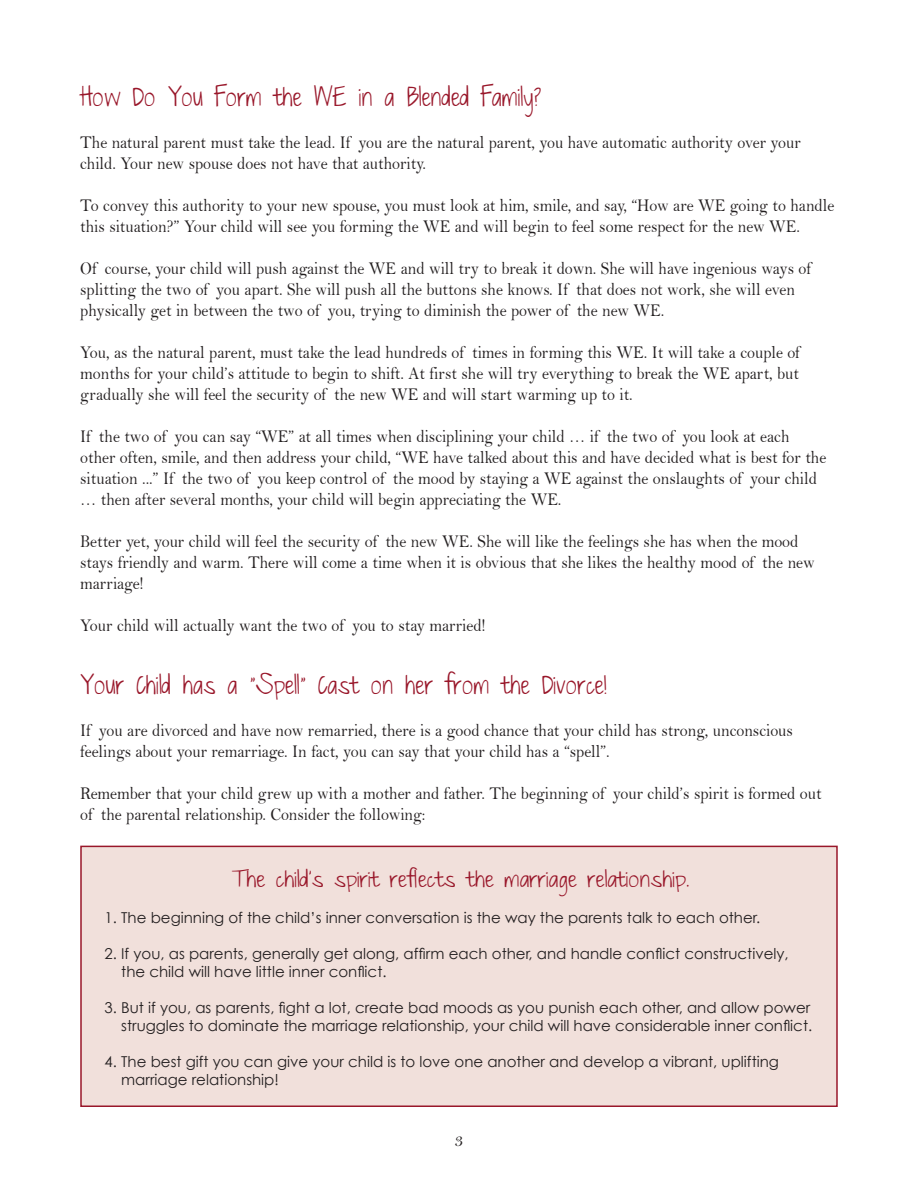
<style>
.page{position:relative;width:918px;height:1188px;background:#fff}
.page>*{position:absolute;margin:0;border:0;box-sizing:border-box;transform-origin:0 0}
.body_copy{font:24px "Just The Way You Are";color:#99172a;scale:.9 1}
.t1{font:21px "Just The Way You Are";color:#99172a}
.body_copy-2{font:18px/21px "Bell";color:#231f20;scale:.9 1}
.t2{font:18px "Bell MT Std";color:#231f20}
.t3{font:15px/18px "Century Gothic";color:#231f20}
</style>
<div class="page">
<div style="left:80px;top:846px;width:758px;height:261px;background:#f1e0db;border:2px solid #99172a"></div>
<p class="body_copy" style="left:80px;top:84px;width:513px">How Do You Form the WE in a Blended Family?</p>
<p class="body_copy-2" style="left:80px;top:132px;width:802px">The natural parent must take the lead. If you are the natural parent, you have automatic authority over your child. Your new spouse does not have that authority.</p>
<p class="body_copy-2" style="left:80px;top:195px;width:839px">To convey this authority to your new spouse, you must look at him, smile, and say, “How are WE going to handle this situation?” Your child will see you forming the WE and will begin to feel some respect for the new WE.</p>
<p class="body_copy-2" style="left:80px;top:258px;width:814px">Of course, your child will push against the WE and will try to break it down. She will have ingenious ways of splitting the two of you apart. She will push all the buttons she knows. If that does not work, she will even physically get in between the two of you, trying to diminish the power of the new WE.</p>
<p class="body_copy-2" style="left:80px;top:342px;width:801px;text-align:justify">You, as the natural parent, must take the lead hundreds of times in forming this WE. It will take a couple of months for your child’s attitude to begin to shift. At first she will try everything to break the WE apart, but gradually she will feel the security of the new WE and will start warming up to it.</p>
<p class="body_copy-2" style="left:80px;top:426px;width:830px">If the two of you can say “WE” at all times when disciplining your child … if the two of you look at each other often, smile, and then address your child, “WE have talked about this and have decided what is best for the situation ...” If the two of you keep control of the mood by staying a WE against the onslaughts of your child … then after several months, your child will begin appreciating the WE.</p>
<p class="body_copy-2" style="left:80px;top:531px;width:818px">Better yet, your child will feel the security of the new WE. She will like the feelings she has when the mood stays friendly and warm. There will come a time when it is obvious that she likes the healthy mood of the new marriage!</p>
<p class="body_copy-2" style="left:80px;top:615px;width:451px">Your child will actually want the two of you to stay married!</p>
<p class="body_copy" style="left:80px;top:672px;width:587px">Your Child has a “Spell” Cast on her from the Divorce!</p>
<p class="body_copy-2" style="left:80px;top:720px;width:793px">If you are divorced and have now remarried, there is a good chance that your child has strong, unconscious feelings about your remarriage. In fact, you can say that your child has a “spell”.</p>
<p class="body_copy-2" style="left:80px;top:783px;width:825px">Remember that your child grew up with a mother and father. The beginning of your child’s spirit is formed out of the parental relationship. Consider the following:</p>
<p class="t1" style="left:232px;top:867px;width:459px">The child’s spirit reflects the marriage relationship.</p>
<p class="t3" style="left:105px;top:908px;width:657px">1. The beginning of the child’s inner conversation is the way the parents talk to each other.</p>
<p class="t3" style="left:121px;top:944px;width:669px;text-indent:-17px">2. If you, as parents, generally get along, affirm each other, and handle conflict constructively, the child will have little inner conflict.</p>
<p class="t3" style="left:105px;top:998px;width:709px;text-align:right">3. But if you, as parents, fight a lot, create bad moods as you punish each other, and allow power struggles to dominate the marriage relationship, your child will have considerable inner conflict.</p>
<p class="t3" style="left:105px;top:1052px;width:676px">4. The best gift you can give your child is to love one another and develop a vibrant, uplifting</p>
<p class="t3" style="left:121px;top:1070px;width:159px">marriage relationship!</p>
<p class="t2" style="left:454px;top:1130px;width:10px">3</p>
</div>
